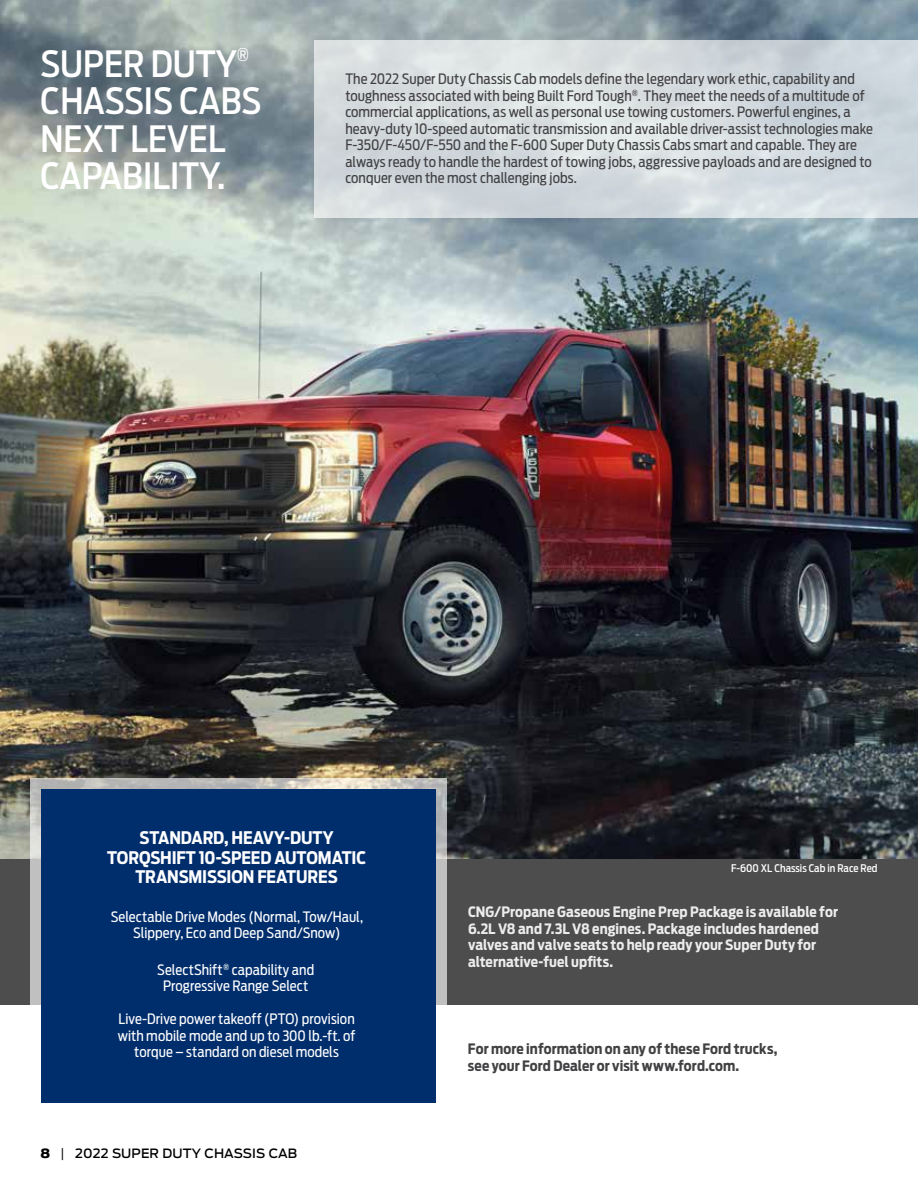
<style>
.page{position:relative;width:918px;height:1188px;background:#fff}
.page>*{position:absolute;margin:0;border:0;box-sizing:border-box;transform-origin:0 0}
.t1{font:500 36px/37.5px "Antenna Cond";color:#fff}
.t2{font:700 17.25px/19.5px "Antenna Cond";letter-spacing:-.01em;color:#fff;text-align:center}
.t3{font:14.25px/16.5px "Antenna Cond";letter-spacing:.005em;color:#414042}
.t4{font:14.25px/16.5px "Antenna Cond";letter-spacing:.005em;color:#fff;text-align:center}
.t5{font:700 14.25px/16.5px "Antenna Cond";letter-spacing:.005em;color:#fff}
.t6{font:700 14.25px/16.5px "Antenna Cond";letter-spacing:.01em;color:#414042}
.t7{font:500 12.75px "Antenna";letter-spacing:.01em;color:#000}
.t8{font:500 10.5px "Antenna Cond";color:#fff}
.s1{font-weight:900}
.s2{font-weight:300}
</style>
<div class="page">
<div style="left:0;top:854px;width:918px;height:150px;background:#4d4d4d"></div>
<img style="left:0;top:0;width:918px;height:859px">
<svg style="left:30px;top:778px;width:416px;height:227px;background:#c3c2bf"></svg>
<svg style="left:314px;top:40px;width:604px;height:178px;background:#d4dbdf"></svg>
<div style="left:41px;top:789px;width:395px;height:314px;background:#002e6d"></div>
<h1 class="t1" style="left:40px;top:45px;width:222px">SUPER DUTY<sup>®<br></sup>CHASSIS CABS<br>NEXT LEVEL<br>CAPABILITY.</h1>
<p class="t3" style="left:345px;top:71px;width:529px">The 2022 Super Duty Chassis Cab models define the legendary work ethic, capability and toughness associated with being Built Ford Tough<sup>®</sup>. They meet the needs of a multitude of commercial applications, as well as personal use towing customers. Powerful engines, a heavy-duty 10-speed automatic transmission and available driver-assist technologies make F-350/F-450/F-550 and the F-600 Super Duty Chassis Cabs smart and capable. They are always ready to handle the hardest of towing jobs, aggressive payloads and are designed to conquer even the most challenging jobs.</p>
<p class="t2" style="left:107px;top:828px;width:261px">STANDARD, HEAVY-DUTY<br>TORQSHIFT 10-SPEED AUTOMATIC<br>TRANSMISSION FEATURES</p>
<p class="t4" style="left:111px;top:908px;width:254px">Selectable Drive Modes (Normal, Tow/Haul,<br>Slippery, Eco and Deep Sand/Snow)</p>
<p class="t4" style="left:157px;top:961px;width:158px">SelectShift<sup>®</sup> capability and<br>Progressive Range Select</p>
<p class="t4" style="left:118px;top:1011px;width:239px">Live-Drive power takeoff (PTO) provision with mobile mode and up to 300 lb.-ft. of torque – standard on diesel models</p>
<p class="t7" style="left:40px;top:1145px;width:258px"><span class="s1">8</span> <span class="s2">|</span> 2022 SUPER DUTY CHASSIS CAB</p>
<p class="t8" style="left:731px;top:862px;width:148px">F-600 XL Chassis Cab in Race Red</p>
<p class="t5" style="left:468px;top:904px;width:371px">CNG/Propane Gaseous Engine Prep Package is available for 6.2L V8 and 7.3L V8 engines. Package includes hardened valves and valve seats to help ready your Super Duty for alternative-fuel upfits.</p>
<p class="t6" style="left:468px;top:1041px;width:311px">For more information on any of these Ford trucks, see your Ford Dealer or visit www.ford.com.</p>
</div>
